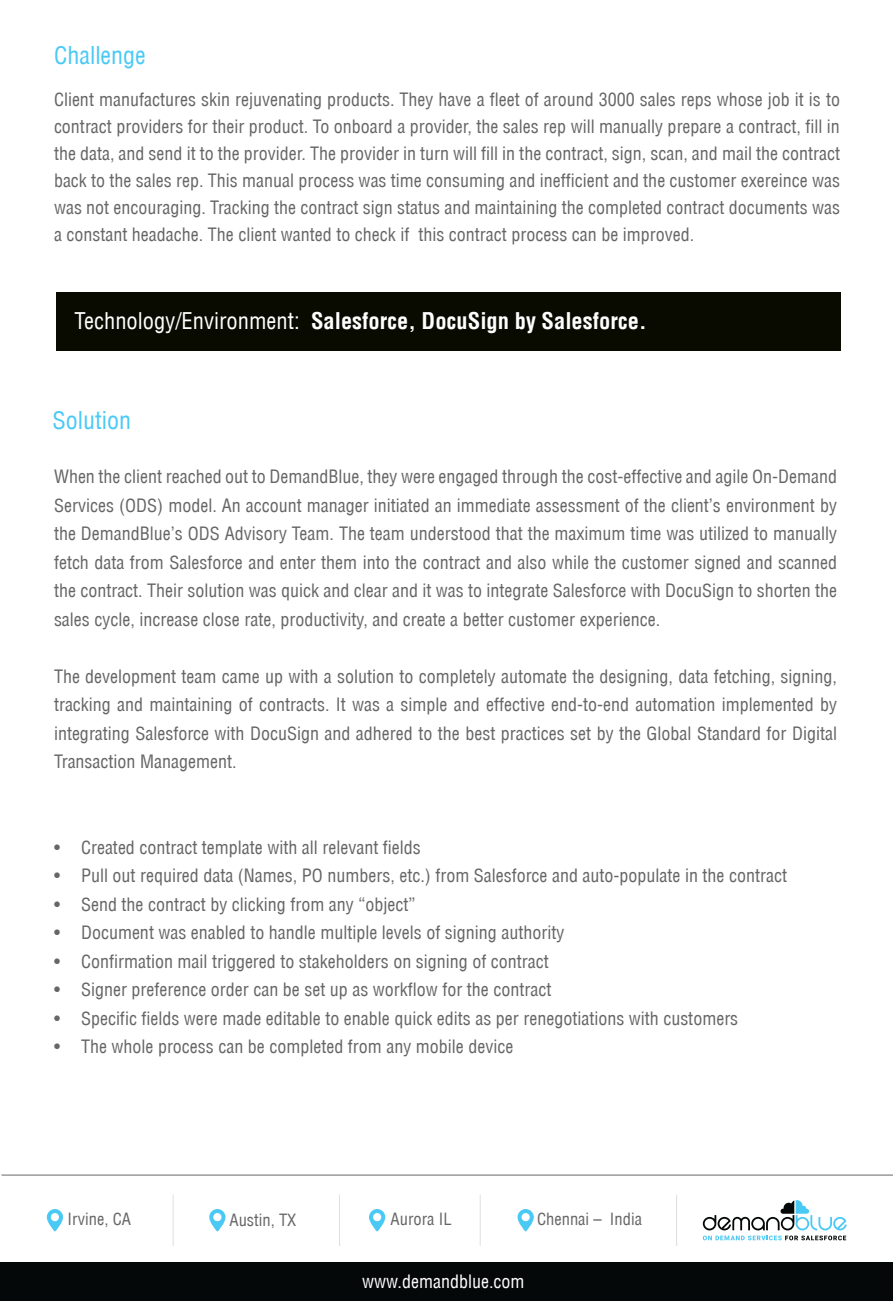
<style>
.page{position:relative;width:893px;height:1301px;background:#fff}
.page>*{position:absolute;margin:0;border:0;box-sizing:border-box;transform-origin:0 0}
.t1{font:24px "AG Letterica Condensed";color:#4ac9f5}
.t2{font:700 22.5px "AG Letterica Condensed";color:#fff}
.t3{font:18px/28.5px "AG Letterica Condensed";color:#666;text-align:justify}
.t4{font:18px "AG Letterica Condensed";color:#fff}
.t5{font:16.5px "AG Letterica Condensed";color:#666}
.s1{font-weight:400}
</style>
<div class="page">
<div style="left:0;top:1262px;width:893px;height:38px;background:#050808"></div>
<hr style="left:173px;top:1194px;width:1px;height:51px;background:#dfdfdf">
<hr style="left:339px;top:1194px;width:1px;height:51px;background:#dfdfdf">
<hr style="left:480px;top:1194px;width:1px;height:51px;background:#dfdfdf">
<hr style="left:676px;top:1194px;width:1px;height:51px;background:#dfdfdf">
<hr style="left:2px;top:1174px;width:891px;height:1px;background:#333">
<svg style="left:703px;top:1200px;width:144px;height:40px"></svg>
<svg style="left:47px;top:1209px;width:16px;height:22px"></svg>
<svg style="left:209px;top:1209px;width:17px;height:22px"></svg>
<svg style="left:369px;top:1209px;width:16px;height:22px"></svg>
<svg style="left:518px;top:1209px;width:16px;height:22px"></svg>
<div style="left:56px;top:292px;width:784px;height:59px;background:#0a0b00"></div>
<h1 class="t1" style="left:54px;top:41px;width:93px">Challenge</h1>
<p class="t3" style="left:54px;top:86px;width:788px;line-height:27px">Client manufactures skin rejuvenating products. They have a fleet of around 3000 sales reps whose job it is to contract providers for their product. To onboard a provider, the sales rep will manually prepare a contract, fill in the data, and send it to the provider. The provider in turn will fill in the contract, sign, scan, and mail the contract back to the sales rep. This manual process was time consuming and inefficient and the customer exereince was was not encouraging. Tracking the contract sign status and maintaining the completed contract documents was a constant headache. The client wanted to check if this contract process can be improved.</p>
<p class="t2" style="left:75px;top:308px;width:573px"><span class="s1">Technology/Environment:</span> Salesforce, DocuSign by Salesforce.</p>
<h1 class="t1" style="left:53px;top:406px;width:80px">Solution</h1>
<p class="t3" style="left:54px;top:462px;width:785px">When the client reached out to DemandBlue, they were engaged through the cost-effective and agile On-Demand Services (ODS) model. An account manager initiated an immediate assessment of the client’s environment by the DemandBlue’s ODS Advisory Team. The team understood that the maximum time was utilized to manually fetch data from Salesforce and enter them into the contract and also while the customer signed and scanned the contract. Their solution was quick and clear and it was to integrate Salesforce with DocuSign to shorten the sales cycle, increase close rate, productivity, and create a better customer experience.</p>
<p class="t3" style="left:54px;top:662px;width:784px">The development team came up with a solution to completely automate the designing, data fetching, signing, tracking and maintaining of contracts. It was a simple and effective end-to-end automation implemented by integrating Salesforce with DocuSign and adhered to the best practices set by the Global Standard for Digital Transaction Management.</p>
<p class="t3" style="left:54px;top:833px;width:368px">• Created contract template with all relevant fields</p>
<p class="t3" style="left:54px;top:861px;width:734px">• Pull out required data (Names, PO numbers, etc.) from Salesforce and auto-populate in the contract</p>
<p class="t3" style="left:54px;top:890px;width:363px">• Send the contract by clicking from any “object”</p>
<p class="t3" style="left:54px;top:918px;width:512px">• Document was enabled to handle multiple levels of signing authority</p>
<p class="t3" style="left:54px;top:947px;width:496px">• Confirmation mail triggered to stakeholders on signing of contract</p>
<p class="t3" style="left:54px;top:975px;width:499px">• Signer preference order can be set up as workflow for the contract</p>
<p class="t3" style="left:54px;top:1004px;width:686px">• Specific fields were made editable to enable quick edits as per renegotiations with customers</p>
<p class="t3" style="left:54px;top:1032px;width:461px">• The whole process can be completed from any mobile device</p>
<p class="t5" style="left:68px;top:1209px;width:65px">Irvine, CA</p>
<p class="t5" style="left:229px;top:1210px;width:68px">Austin, TX</p>
<p class="t5" style="left:391px;top:1209px;width:62px">Aurora IL</p>
<p class="t5" style="left:537px;top:1209px;width:106px">Chennai – India</p>
<p class="t4" style="left:362px;top:1271px;width:164px">www.demandblue.com</p>
</div>
